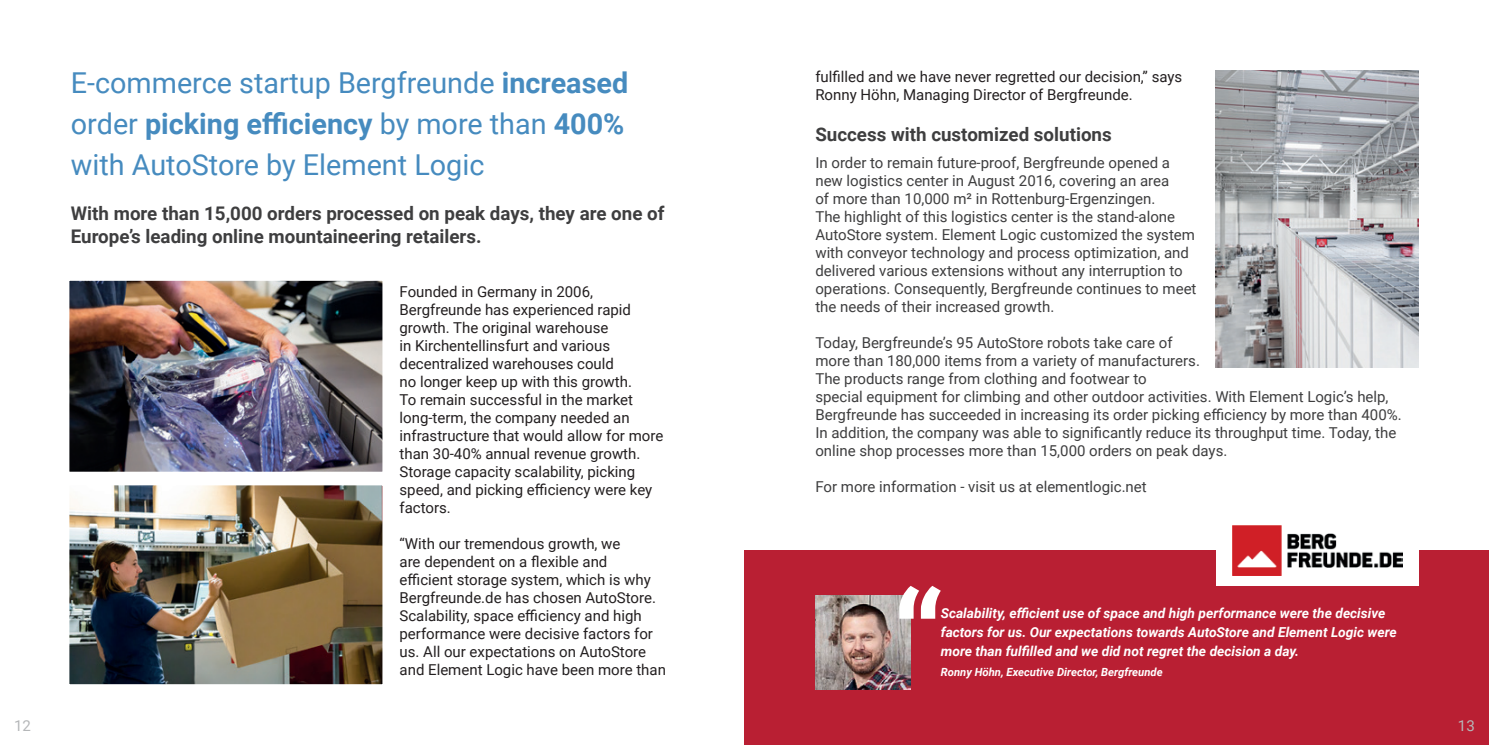
<style>
.page{position:relative;width:1489px;height:745px;background:#fff}
.page>*{position:absolute;margin:0;border:0;box-sizing:border-box;transform-origin:0 0}
.t1{font:28.75px/41.2px "Roboto";color:#468bbf}
.t2{font:700 18.75px/22.5px "Roboto";color:#3e3e3f}
.t3{font:15px/18px "Roboto";color:#3e3e3f}
.t4{font:15px/18px "Roboto";color:#231f20}
.t5{font:15px "Roboto";color:#b5b7b9}
.t6{font:italic 700 13.75px/18.8px "Roboto";color:#fff}
.t7{font:italic 700 11.25px "Roboto";color:#fff}
.s1{font-weight:700}
</style>
<div class="page">
<div style="left:744px;top:550px;width:744px;height:194px;background:#b91f33"></div>
<img style="left:815px;top:595px;width:95px;height:93px">
<svg style="left:899px;top:586px;width:41px;height:32px"></svg>
<img style="left:1215px;top:71px;width:202px;height:296px">
<img style="left:71px;top:282px;width:310px;height:400px">
<div style="left:56px;top:267px;width:340px;height:218px;border:14px solid #fff"></div>
<div style="left:56px;top:471px;width:340px;height:226px;border:14px solid #fff"></div>
<div style="left:1215px;top:514px;width:202px;height:71px;background:#fff"></div>
<img style="left:1232px;top:525px;width:169px;height:50px">
<h1 class="t1" style="left:71px;top:61px;width:559px">E-commerce startup Bergfreunde <span class="s1">increased </span>order <span class="s1">picking efficiency</span> by more than <span class="s1">400% </span>with AutoStore by Element Logic</h1>
<p class="t2" style="left:71px;top:201px;width:595px">With more than 15,000 orders processed on peak days, they are one of<br>Europe’s leading online mountaineering retailers.</p>
<p class="t4" style="left:399px;top:282px;width:265px">Founded in Germany in 2006, Bergfreunde has experienced rapid growth. The original warehouse<br>in Kirchentellinsfurt and various decentralized warehouses could<br>no longer keep up with this growth.<br>To remain successful in the market long-term, the company needed an infrastructure that would allow for more than 30-40% annual revenue growth.<br>Storage capacity scalability, picking speed, and picking efficiency were key factors.</p>
<p class="t4" style="left:399px;top:534px;width:268px">“With our tremendous growth, we<br>are dependent on a flexible and<br>efficient storage system, which is why Bergfreunde.de has chosen AutoStore.<br>Scalability, space efficiency and high performance were decisive factors for us. All our expectations on AutoStore and Element Logic have been more than</p>
<p class="t4" style="left:815px;top:67px;width:368px">fulfilled and we have never regretted our decision,” says<br>Ronny Höhn, Managing Director of Bergfreunde.</p>
<p class="t2" style="left:815px;top:122px;width:298px">Success with customized solutions</p>
<p class="t3" style="left:815px;top:153px;width:382px">In order to remain future-proof, Bergfreunde opened a new logistics center in August 2016, covering an area<br>of more than 10,000 m² in Rottenburg-Ergenzingen.<br>The highlight of this logistics center is the stand-alone AutoStore system. Element Logic customized the system with conveyor technology and process optimization, and delivered various extensions without any interruption to operations. Consequently, Bergfreunde continues to meet the needs of their increased growth.</p>
<p class="t3" style="left:815px;top:333px;width:588px">Today, Bergfreunde’s 95 AutoStore robots take care of<br>more than 180,000 items from a variety of manufacturers.<br>The products range from clothing and footwear to<br>special equipment for climbing and other outdoor activities. With Element Logic’s help, Bergfreunde has succeeded in increasing its order picking efficiency by more than 400%.<br>In addition, the company was able to significantly reduce its throughput time. Today, the online shop processes more than 15,000 orders on peak days.</p>
<p class="t3" style="left:815px;top:477px;width:333px">For more information - visit us at elementlogic.net</p>
<p class="t6" style="left:940px;top:602px;width:457px">Scalability, efficient use of space and high performance were the decisive factors for us. Our expectations towards AutoStore and Element Logic were more than fulfilled and we did not regret the decision a day.</p>
<p class="t7" style="left:940px;top:663px;width:223px">Ronny Höhn, Executive Director, Bergfreunde</p>
<p class="t5" style="left:14px;top:714px;width:18px">12</p>
<p class="t5" style="left:1457px;top:714px;width:18px">13</p>
</div>
